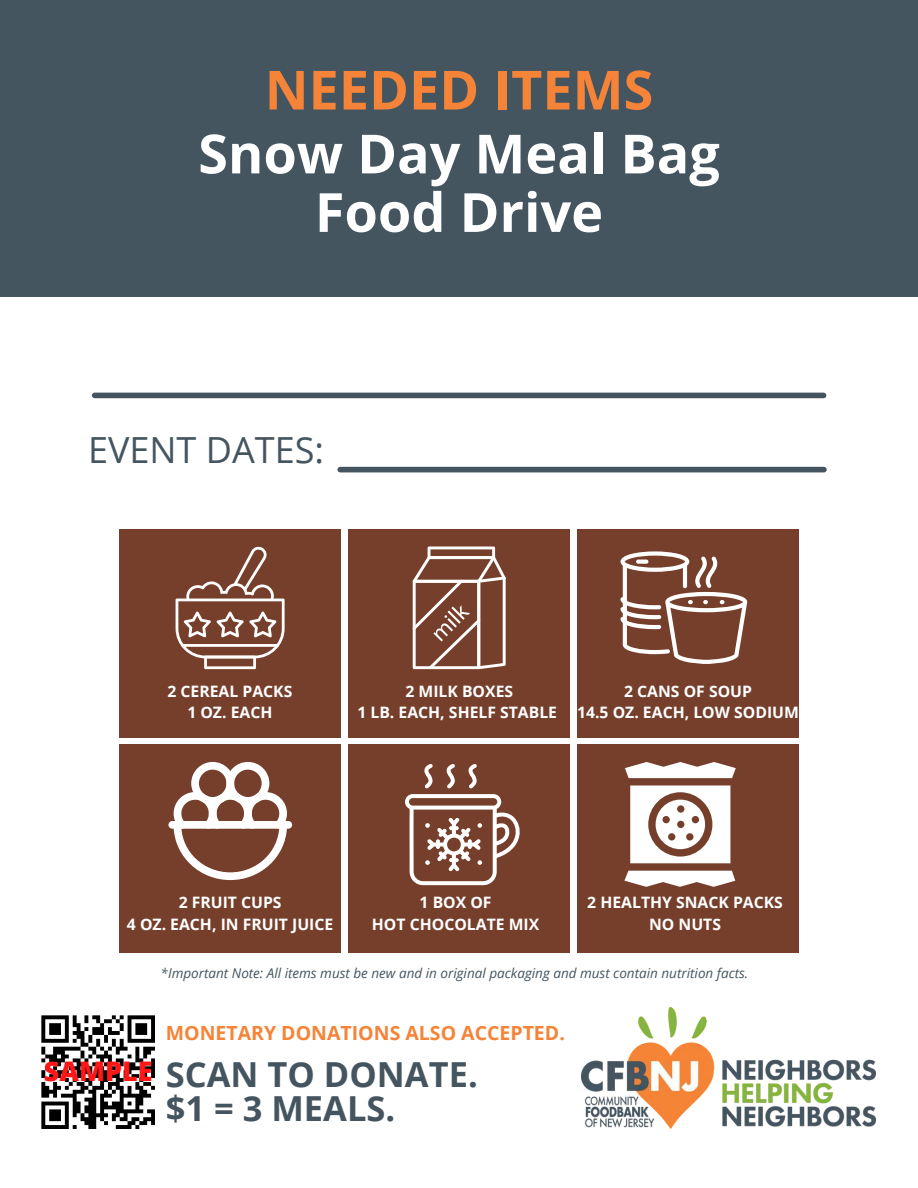
<style>
.page{position:relative;width:918px;height:1188px;background:#fff}
.page>*{position:absolute;margin:0;border:0;box-sizing:border-box;transform-origin:0 0}
.t1{font:700 54px/58.5px "Open Sans";color:#fff;text-align:center}
.t2{font:700 54px "Open Sans";color:#f58438}
.t3{font:36px "Open Sans";color:#455560}
.t4{font:700 34.5px/33.8px "Open Sans";color:#455560}
.t5{font:800 27px "Open Sans";color:#ff1616}
.t6{font:700 19.5px "Open Sans";color:#f58438}
.t7{font:700 15.75px/21.3px "Open Sans";color:#fff;text-align:center}
.t8{font:italic 13.5px "Open Sans";color:#455560}
</style>
<div class="page">
<div style="left:0;top:0;width:918px;height:296px;background:#455560"></div>
<div style="left:119px;top:529px;width:222px;height:208px;background:#763f2b"></div>
<div style="left:577px;top:529px;width:222px;height:208px;background:#763f2b"></div>
<div style="left:348px;top:529px;width:222px;height:208px;background:#763f2b"></div>
<div style="left:578px;top:744px;width:221px;height:208px;background:#763f2b"></div>
<div style="left:348px;top:744px;width:222px;height:208px;background:#763f2b"></div>
<div style="left:119px;top:744px;width:222px;height:208px;background:#763f2b"></div>
<img style="left:582px;top:1008px;width:294px;height:120px">
<div style="left:95px;top:393px;width:729px;height:5px;background:#455560"></div>
<div style="left:340px;top:467px;width:484px;height:5px;background:#455560"></div>
<svg style="left:41px;top:1015px;width:114px;height:114px"></svg>
<svg style="left:621px;top:551px;width:126px;height:113px"></svg>
<svg style="left:176px;top:547px;width:109px;height:122px"></svg>
<hr style="left:181px;top:644px;width:98px;height:3px;background:#fff">
<svg style="left:413px;top:547px;width:93px;height:122px"></svg>
<div style="left:168px;top:821px;width:124px;height:8px;background:#fff;border-radius:4px"></div>
<svg style="left:174px;top:762px;width:113px;height:118px"></svg>
<svg style="left:405px;top:794px;width:115px;height:91px"></svg>
<svg style="left:424px;top:764px;width:9px;height:24px"></svg>
<svg style="left:446px;top:764px;width:9px;height:24px"></svg>
<svg style="left:468px;top:764px;width:9px;height:24px"></svg>
<svg style="left:625px;top:762px;width:111px;height:16px"></svg>
<svg style="left:630px;top:785px;width:100px;height:78px"></svg>
<svg style="left:624px;top:871px;width:111px;height:16px"></svg>
<h1 class="t2" style="left:265px;top:52px;width:390px">NEEDED ITEMS</h1>
<h1 class="t1" style="left:198px;top:123px;width:523px">Snow Day Meal Bag<br>Food Drive</h1>
<h2 class="t3" style="left:88px;top:425px;width:238px">EVENT DATES:</h2>
<p class="t7" style="left:167px;top:680px;width:126px">2 CEREAL PACKS<br>1 OZ. EACH</p>
<p class="t7" style="left:357px;top:680px;width:201px">2 MILK BOXES<br>1 LB. EACH, SHELF STABLE</p>
<p class="t7" style="left:577px;top:680px;width:223px">2 CANS OF SOUP<br>14.5 OZ. EACH, LOW SODIUM</p>
<p class="t7" style="left:127px;top:892px;width:208px">2 FRUIT CUPS<br>4 OZ. EACH, IN FRUIT JUICE</p>
<p class="t7" style="left:372px;top:892px;width:169px">1 BOX OF<br>HOT CHOCOLATE MIX</p>
<p class="t7" style="left:587px;top:892px;width:197px">2 HEALTHY SNACK PACKS<br>NO NUTS</p>
<p class="t8" style="left:161px;top:964px;width:589px">*Important Note: All items must be new and in original packaging and must contain nutrition facts.</p>
<h3 class="t5" style="left:44px;top:1050px;width:110px">SAMPLE</h3>
<p class="t6" style="left:166px;top:1020px;width:401px">MONETARY DONATIONS ALSO ACCEPTED.</p>
<h3 class="t4" style="left:166px;top:1057px;width:314px">SCAN TO DONATE. $1 = 3 MEALS.</h3>
</div>
